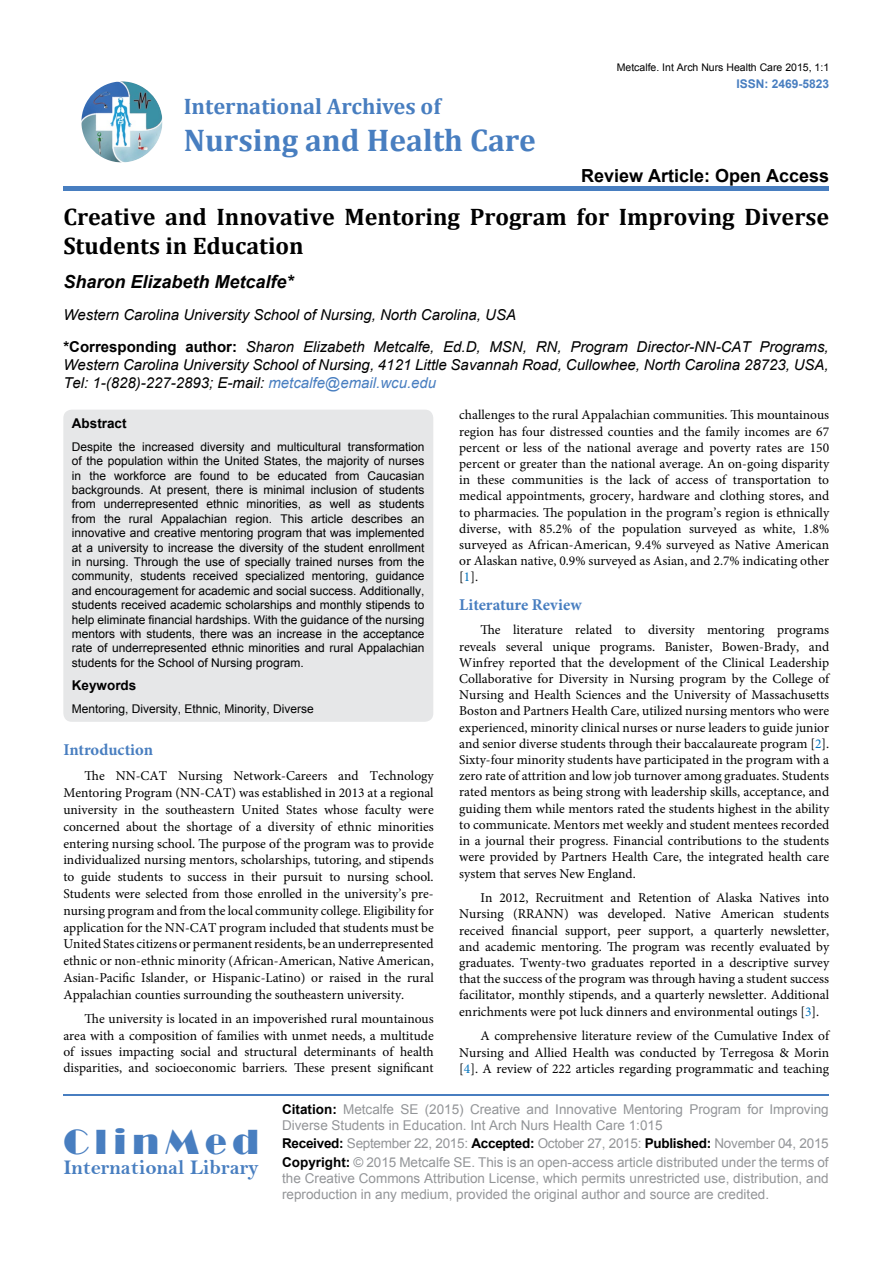
<style>
.page{position:relative;width:893px;height:1263px;background:#fff}
.page>*{position:absolute;margin:0;border:0;box-sizing:border-box;transform-origin:0 0}
.t1{font:36px "Broadway";letter-spacing:.16em;color:#487ec0}
.t2{font:700 31.5px "Cambria";color:#487ec0}
.t3{font:700 24px/28.8px "Cambria";color:#000}
.t4{font:700 22.5px "Cambria";color:#487ec0}
.t5{font:21px "Bell MT Bold";color:#487ec0}
.t6{font:700 18px "Arial";color:#000}
.t7{font:italic 700 18px "Arial";color:#000}
.t8{font:700 16.5px "Minion Pro";letter-spacing:-.005em;color:#487ec0}
.t9{font:italic 15px/32.2px "Arial";color:#000}
.t10{font:13.5px/16.2px "Minion Pro";color:#000;text-align:justify}
.t11{font:13.5px/16.2px "Arial";color:#939598}
.t12{font:700 13.5px "Arial";color:#000}
.t13{font:12px/14.4px "Arial";color:#000;text-align:justify}
.t14{font:700 12px "Arial";color:#487ec0}
.t15{font:10.5px "Arial";color:#000}
.s1{font-weight:700;font-style:normal}
.s2{color:#487ec0}
.s3{color:#0072bc}
.s4{font-weight:700;color:#000}
</style>
<div class="page">
<img style="left:81px;top:81px;width:81px;height:81px;border-radius:41px">
<div style="left:64px;top:186px;width:765px;height:5px;background:#487ec0"></div>
<hr style="left:63px;top:1094px;width:766px;height:1px;background:#487ec0">
<div style="left:63px;top:410px;width:370px;height:312px;background:#e6e7e8;border-radius:9px"></div>
<h3 class="t4" style="left:184px;top:90px;width:259px">International Archives of</h3>
<h2 class="t2" style="left:184px;top:118px;width:354px">Nursing and Health Care</h2>
<p class="t15" style="left:617px;top:61px;width:214px">Metcalfe. Int Arch Nurs Health Care 2015, 1:1</p>
<p class="t14" style="left:736px;top:75px;width:94px">ISSN: 2469-5823</p>
<h3 class="t6" style="left:581px;top:164px;width:250px">Review Article: Open Access</h3>
<h3 class="t3" style="left:63px;top:201px;width:767px">Creative and Innovative Mentoring Program for Improving Diverse<br>Students in Education</h3>
<h3 class="t7" style="left:63px;top:270px;width:232px">Sharon Elizabeth Metcalfe*</h3>
<p class="t9" style="left:63px;top:299px;width:767px">Western Carolina University School of Nursing, North Carolina, USA<br><span class="s1">*Corresponding author:</span> Sharon Elizabeth Metcalfe, Ed.D, MSN, RN, Program Director-NN-CAT Programs,</p>
<p class="t9" style="left:63px;top:356px;width:767px;line-height:18px">Western Carolina University School of Nursing, 4121 Little Savannah Road, Cullowhee, North Carolina 28723, USA,<br>Tel: 1-(828)-227-2893; E-mail: <span class="s2">metcalfe@email.wcu.edu</span></p>
<p class="t10" style="left:459px;top:407px;width:371px">challenges to the rural Appalachian communities. This mountainous region has four distressed counties and the family incomes are 67 percent or less of the national average and poverty rates are 150 percent or greater than the national average. An on-going disparity in these communities is the lack of access of transportation to medical appointments, grocery, hardware and clothing stores, and to pharmacies. The population in the program’s region is ethnically diverse, with 85.2% of the population surveyed as white, 1.8% surveyed as African-American, 9.4% surveyed as Native American or Alaskan native, 0.9% surveyed as Asian, and 2.7% indicating other [<span class="s3">1</span>].</p>
<p class="t8" style="left:459px;top:593px;width:124px">Literature Review</p>
<p class="t10" style="left:459px;top:622px;width:371px;text-indent:21px">The literature related to diversity mentoring programs reveals several unique programs. Banister, Bowen-Brady, and Winfrey reported that the development of the Clinical Leadership Collaborative for Diversity in Nursing program by the College of Nursing and Health Sciences and the University of Massachusetts Boston and Partners Health Care, utilized nursing mentors who were experienced, minority clinical nurses or nurse leaders to guide junior and senior diverse students through their baccalaureate program [<span class="s3">2</span>].<br>Sixty-four minority students have participated in the program with a zero rate of attrition and low job turnover among graduates. Students rated mentors as being strong with leadership skills, acceptance, and guiding them while mentors rated the students highest in the ability to communicate. Mentors met weekly and student mentees recorded in a journal their progress. Financial contributions to the students were provided by Partners Health Care, the integrated health care system that serves New England.</p>
<p class="t10" style="left:459px;top:890px;width:371px;text-indent:21px">In 2012, Recruitment and Retention of Alaska Natives into Nursing (RRANN) was developed. Native American students received financial support, peer support, a quarterly newsletter, and academic mentoring. The program was recently evaluated by graduates. Twenty-two graduates reported in a descriptive survey that the success of the program was through having a student success facilitator, monthly stipends, and a quarterly newsletter. Additional enrichments were pot luck dinners and environmental outings [<span class="s3">3</span>].</p>
<p class="t10" style="left:459px;top:1028px;width:371px;text-indent:21px">A comprehensive literature review of the Cumulative Index of Nursing and Allied Health was conducted by Terregosa &amp; Morin [<span class="s3">4</span>]. A review of 222 articles regarding programmatic and teaching</p>
<p class="t12" style="left:72px;top:414px;width:56px">Abstract</p>
<p class="t13" style="left:72px;top:440px;width:354px">Despite the increased diversity and multicultural transformation of the population within the United States, the majority of nurses in the workforce are found to be educated from Caucasian backgrounds. At present, there is minimal inclusion of students from underrepresented ethnic minorities, as well as students from the rural Appalachian region. This article describes an innovative and creative mentoring program that was implemented at a university to increase the diversity of the student enrollment in nursing. Through the use of specially trained nurses from the community, students received specialized mentoring, guidance and encouragement for academic and social success. Additionally, students received academic scholarships and monthly stipends to help eliminate financial hardships. With the guidance of the nursing mentors with students, there was an increase in the acceptance rate of underrepresented ethnic minorities and rural Appalachian students for the School of Nursing program.</p>
<p class="t12" style="left:72px;top:677px;width:66px">Keywords</p>
<p class="t13" style="left:72px;top:702px;width:244px">Mentoring, Diversity, Ethnic, Minority, Diverse</p>
<p class="t8" style="left:63px;top:738px;width:91px">Introduction</p>
<p class="t10" style="left:63px;top:768px;width:372px;line-height:16.8px;text-indent:21px">The NN-CAT Nursing Network-Careers and Technology Mentoring Program (NN-CAT) was established in 2013 at a regional university in the southeastern United States whose faculty were concerned about the shortage of a diversity of ethnic minorities entering nursing school. The purpose of the program was to provide individualized nursing mentors, scholarships, tutoring, and stipends to guide students to success in their pursuit to nursing school.<br>Students were selected from those enrolled in the university’s pre&shy;nursing program and from the local community college. Eligibility for application for the NN-CAT program included that students must be United States citizens or permanent residents, be an underrepresented ethnic or non-ethnic minority (African-American, Native American, Asian-Pacific Islander, or Hispanic-Latino) or raised in the rural Appalachian counties surrounding the southeastern university.</p>
<p class="t10" style="left:63px;top:1011px;width:372px;text-indent:21px">The university is located in an impoverished rural mountainous area with a composition of families with unmet needs, a multitude of issues impacting social and structural determinants of health disparities, and socioeconomic barriers. These present significant</p>
<h1 class="t1" style="left:63px;top:1121px;width:197px">ClinMed</h1>
<h3 class="t5" style="left:63px;top:1155px;width:197px">International Library</h3>
<p class="t11" style="left:282px;top:1101px;width:548px"><span class="s4">Citation:</span> Metcalfe SE (2015) Creative and Innovative Mentoring Program for Improving<br>Diverse Students in Education. Int Arch Nurs Health Care 1:015</p>
<p class="t11" style="left:282px;top:1134px;width:548px;line-height:18.3px"><span class="s4">Received:</span> September 22, 2015: <span class="s4">Accepted:</span> October 27, 2015: <span class="s4">Published:</span> November 04, 2015<br><span class="s4">Copyright:</span> © 2015 Metcalfe SE. This is an open-access article distributed under the terms of</p>
<p class="t11" style="left:282px;top:1170px;width:548px">the Creative Commons Attribution License, which permits unrestricted use, distribution, and reproduction in any medium, provided the original author and source are credited.</p>
</div>
